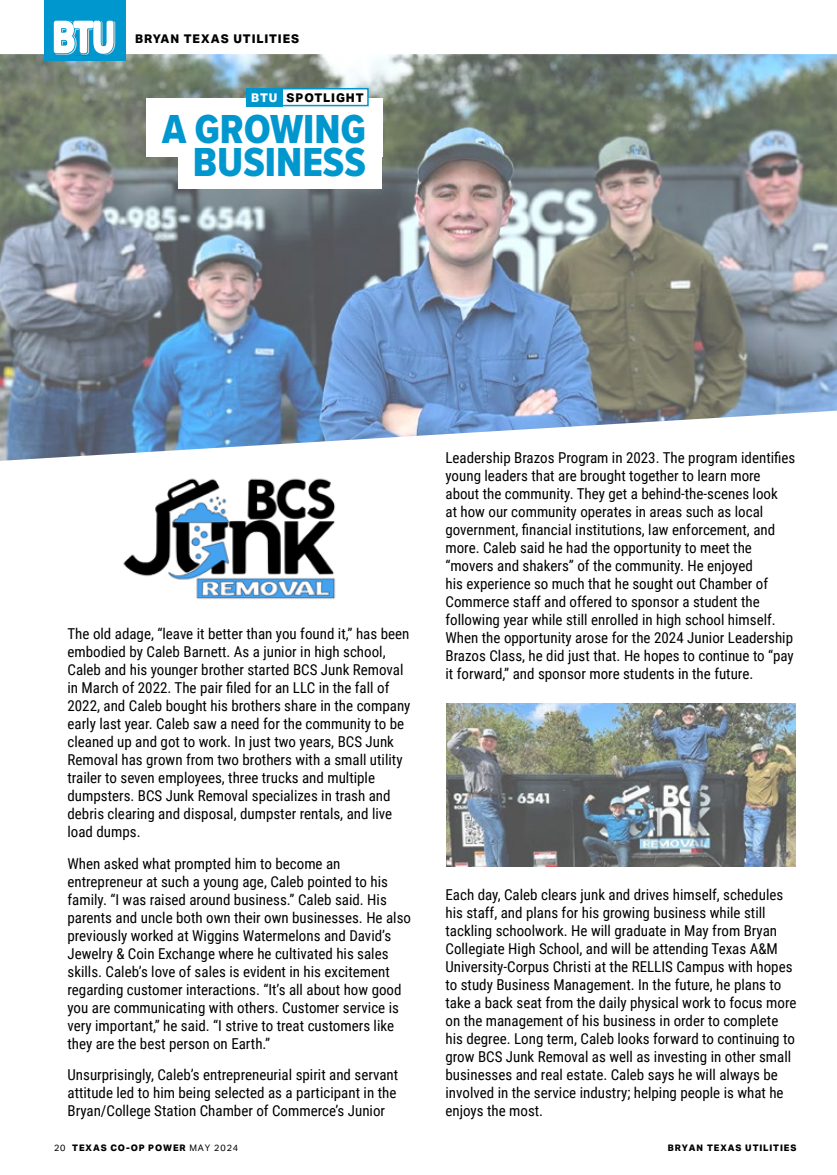
<style>
.page{position:relative;width:837px;height:1175px;background:#fff}
.page>*{position:absolute;margin:0;border:0;box-sizing:border-box;transform-origin:0 0}
.t1{font:42px/33px "Proxima Nova Cond Extrabld";color:#0097ce;text-align:right}
.t2{font:15px/18px "Roboto Condensed";color:#000}
.t3{font:800 12px "Aktiv Grotesk";letter-spacing:.075em;color:#000}
.t4{font:800 9px "Aktiv Grotesk";letter-spacing:.1em;color:#000}
.s1{color:#fff}
.s2{font-weight:400}
</style>
<div class="page">
<img style="left:0;top:54px;width:837px;height:407px">
<div style="left:44px;top:0;width:81px;height:60px;background:#0097ce"></div>
<svg style="left:54px;top:21px;width:61px;height:34px"></svg>
<div style="left:146px;top:98px;width:236px;height:58px;background:#fff"></div>
<img style="left:116px;top:458px;width:229px;height:141px">
<img style="left:447px;top:703px;width:349px;height:163px">
<div style="left:246px;top:88px;width:123px;height:18px;background:#fff;border:2px solid #0097ce"></div>
<div style="left:246px;top:88px;width:36px;height:18px;background:#0097ce"></div>
<div style="left:178px;top:130px;width:204px;height:58px;background:#fff"></div>
<p class="t3" style="left:135px;top:32px;width:165px">BRYAN TEXAS UTILITIES</p>
<p class="t3" style="left:251px;top:91px;width:114px"><span class="s1">BTU</span> SPOTLIGHT</p>
<h1 class="t1" style="left:162px;top:112px;width:205px">A GROWING<br>BUSINESS</h1>
<p class="t2" style="left:68px;top:624px;width:345px">The old adage, “leave it better than you found it,” has been embodied by Caleb Barnett. As a junior in high school, Caleb and his younger brother started BCS Junk Removal in March of 2022. The pair filed for an LLC in the fall of 2022, and Caleb bought his brothers share in the company early last year. Caleb saw a need for the community to be cleaned up and got to work. In just two years, BCS Junk Removal has grown from two brothers with a small utility trailer to seven employees, three trucks and multiple dumpsters. BCS Junk Removal specializes in trash and debris clearing and disposal, dumpster rentals, and live load dumps.</p>
<p class="t2" style="left:68px;top:853px;width:345px">When asked what prompted him to become an entrepreneur at such a young age, Caleb pointed to his family. “I was raised around business.” Caleb said. His parents and uncle both own their own businesses. He also previously worked at Wiggins Watermelons and David’s Jewelry &amp; Coin Exchange where he cultivated his sales skills. Caleb’s love of sales is evident in his excitement regarding customer interactions. “It’s all about how good you are communicating with others. Customer service is very important,” he said. “I strive to treat customers like they are the best person on Earth.”</p>
<p class="t2" style="left:68px;top:1065px;width:332px">Unsurprisingly, Caleb’s entrepreneurial spirit and servant attitude led to him being selected as a participant in the<br>Bryan/College Station Chamber of Commerce’s Junior</p>
<p class="t2" style="left:446px;top:448px;width:351px">Leadership Brazos Program in 2023. The program identifies young leaders that are brought together to learn more about the community. They get a behind-the-scenes look<br>at how our community operates in areas such as local government, financial institutions, law enforcement, and more. Caleb said he had the opportunity to meet the “movers and shakers” of the community. He enjoyed<br>his experience so much that he sought out Chamber of Commerce staff and offered to sponsor a student the following year while still enrolled in high school himself.<br>When the opportunity arose for the 2024 Junior Leadership Brazos Class, he did just that. He hopes to continue to “pay it forward,” and sponsor more students in the future.</p>
<p class="t2" style="left:446px;top:884px;width:353px">Each day, Caleb clears junk and drives himself, schedules his staff, and plans for his growing business while still tackling schoolwork. He will graduate in May from Bryan Collegiate High School, and will be attending Texas A&amp;M University-Corpus Christi at the RELLIS Campus with hopes to study Business Management. In the future, he plans to take a back seat from the daily physical work to focus more on the management of his business in order to complete his degree. Long term, Caleb looks forward to continuing to grow BCS Junk Removal as well as investing in other small businesses and real estate. Caleb says he will always be involved in the service industry; helping people is what he enjoys the most.</p>
<p class="t4" style="left:54px;top:1143px;width:186px"><span class="s2">20</span> TEXAS CO-OP POWER <span class="s2">MAY 2024</span></p>
<p class="t4" style="left:668px;top:1143px;width:130px">BRYAN TEXAS UTILITIES</p>
</div>
